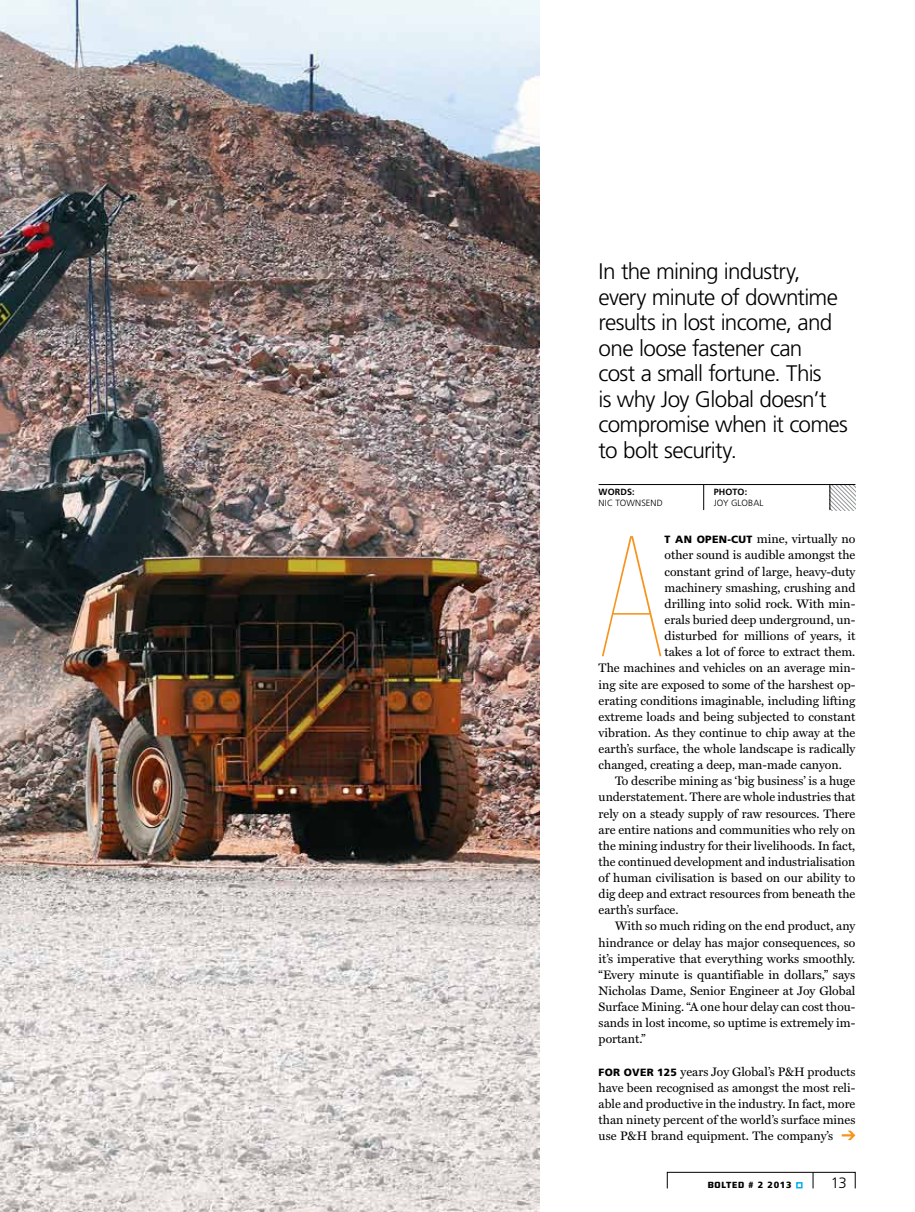
<style>
.page{position:relative;width:915px;height:1212px;background:#fff}
.page>*{position:absolute;margin:0;border:0;box-sizing:border-box;transform-origin:0 0}
.t1{font:100 174.15px "United Sans Semi Cond";color:#f7941e}
.t2{font:300 22.5px/25.5px "Frutiger LT Std";letter-spacing:-.03em;color:#000}
.t3{font:300 15px "Frutiger LT Std";color:#000}
.t4{font:12.3px/16px "Miller Text Roman";color:#000;text-align:justify}
.t5{font:300 9px "Frutiger LT Std";letter-spacing:.02em;color:#000}
.t6{font:900 9px "United Sans Reg";letter-spacing:.075em;color:#000}
.t7{font:700 9px "Frutiger LT Std";letter-spacing:.01em;color:#000}
.s1{font-family:"Frutiger LT Std";font-weight:900;font-size:10.5px}
.s2{font-family:"Frutiger LT Std"}
</style>
<div class="page">
<div style="left:666px;top:1172px;width:189px;height:16px;border:1px solid #000"></div>
<svg style="left:812px;top:1172px;width:1px;height:16px"></svg>
<div style="left:795px;top:1182px;width:7px;height:6px;border:2px solid #00aeef"></div>
<img style="left:0;top:0;width:539px;height:1212px">
<svg style="left:841px;top:1130px;width:14px;height:10px"></svg>
<svg style="left:829px;top:485px;width:26px;height:25px"></svg>
<hr style="left:598px;top:484px;width:257px;height:1px;background:#000">
<svg style="left:703px;top:485px;width:1px;height:25px"></svg>
<h2 class="t2" style="left:598px;top:259px;width:251px">In the mining industry, every minute of downtime results in lost income, and one loose fastener can<br>cost a small fortune. This<br>is why Joy Global doesn’t compromise when it comes to bolt security.</h2>
<p class="t7" style="left:598px;top:487px;width:38px">WORDS:</p>
<p class="t5" style="left:598px;top:497px;width:6px">nic</p>
<p class="t5" style="left:615px;top:497px;width:18px">townsend</p>
<p class="t7" style="left:713px;top:487px;width:35px">PHOTO:</p>
<p class="t5" style="left:713px;top:498px;width:41px">joy global</p>
<h1 class="t1" style="left:598px;top:509px;width:67px">A</h1>
<p class="t4" style="left:664px;top:531px;width:192px"><span class="s1">T AN OPEN-CUT</span> mine, virtually no</p>
<p class="t4" style="left:664px;top:547px;width:192px">other sound is audible amongst the</p>
<p class="t4" style="left:664px;top:563px;width:192px">constant grind of large, heavy-duty</p>
<p class="t4" style="left:664px;top:579px;width:192px">machinery smashing, crushing and</p>
<p class="t4" style="left:664px;top:595px;width:192px">drilling into solid rock. With min-</p>
<p class="t4" style="left:664px;top:612px;width:192px">erals buried deep underground, un-</p>
<p class="t4" style="left:664px;top:628px;width:192px">disturbed for millions of years, it</p>
<p class="t4" style="left:664px;top:644px;width:192px">takes a lot of force to extract them.</p>
<p class="t4" style="left:598px;top:660px;width:258px">The machines and vehicles on an average min-</p>
<p class="t4" style="left:598px;top:676px;width:258px">ing site are exposed to some of the harshest op-</p>
<p class="t4" style="left:598px;top:692px;width:258px">erating conditions imaginable, including lifting</p>
<p class="t4" style="left:598px;top:708px;width:258px">extreme loads and being subjected to constant</p>
<p class="t4" style="left:598px;top:724px;width:258px">vibration. As they continue to chip away at the</p>
<p class="t4" style="left:598px;top:741px;width:258px">earth’s surface, the whole landscape is radically</p>
<p class="t4" style="left:598px;top:757px;width:244px">changed, creating a deep, man-made canyon.</p>
<p class="t4" style="left:615px;top:773px;width:242px">To describe mining as ‘big business’ is a huge</p>
<p class="t4" style="left:598px;top:789px;width:258px">understatement. There are whole industries that</p>
<p class="t4" style="left:598px;top:805px;width:258px">rely on a steady supply of raw resources. There</p>
<p class="t4" style="left:598px;top:821px;width:258px">are entire nations and communities who rely on</p>
<p class="t4" style="left:598px;top:837px;width:258px">the mining industry for their livelihoods. In fact,</p>
<p class="t4" style="left:598px;top:853px;width:258px">the continued development and industrialisation</p>
<p class="t4" style="left:598px;top:870px;width:258px">of human civilisation is based on our ability to</p>
<p class="t4" style="left:598px;top:886px;width:258px">dig deep and extract resources from beneath the</p>
<p class="t4" style="left:598px;top:902px;width:81px">earth’s surface.</p>
<p class="t4" style="left:615px;top:918px;width:242px">With so much riding on the end product, any</p>
<p class="t4" style="left:598px;top:934px;width:258px">hindrance or delay has major consequences, so</p>
<p class="t4" style="left:598px;top:950px;width:258px">it’s imperative that everything works smoothly.</p>
<p class="t4" style="left:598px;top:966px;width:258px">“Every minute is quantifiable in dollars,” says</p>
<p class="t4" style="left:598px;top:982px;width:258px">Nicholas Dame, Senior Engineer at Joy Global</p>
<p class="t4" style="left:598px;top:999px;width:258px">Surface Mining. “A one hour delay can cost thou-</p>
<p class="t4" style="left:598px;top:1015px;width:258px">sands in lost income, so uptime is extremely im-</p>
<p class="t4" style="left:598px;top:1031px;width:48px">portant.”</p>
<p class="t4" style="left:598px;top:1063px;width:258px"><span class="s1">FOR OVER 125</span> years Joy Global’s P&amp;H products have been recognised as amongst the most reli&shy;able and productive in the industry. In fact, more than ninety percent of the world’s surface mines use P&amp;H brand equipment. The company’s</p>
<p class="t6" style="left:707px;top:1180px;width:85px">bolted <span class="s2"># 2 2013</span></p>
<p class="t3" style="left:830px;top:1175px;width:17px">13</p>
</div>
